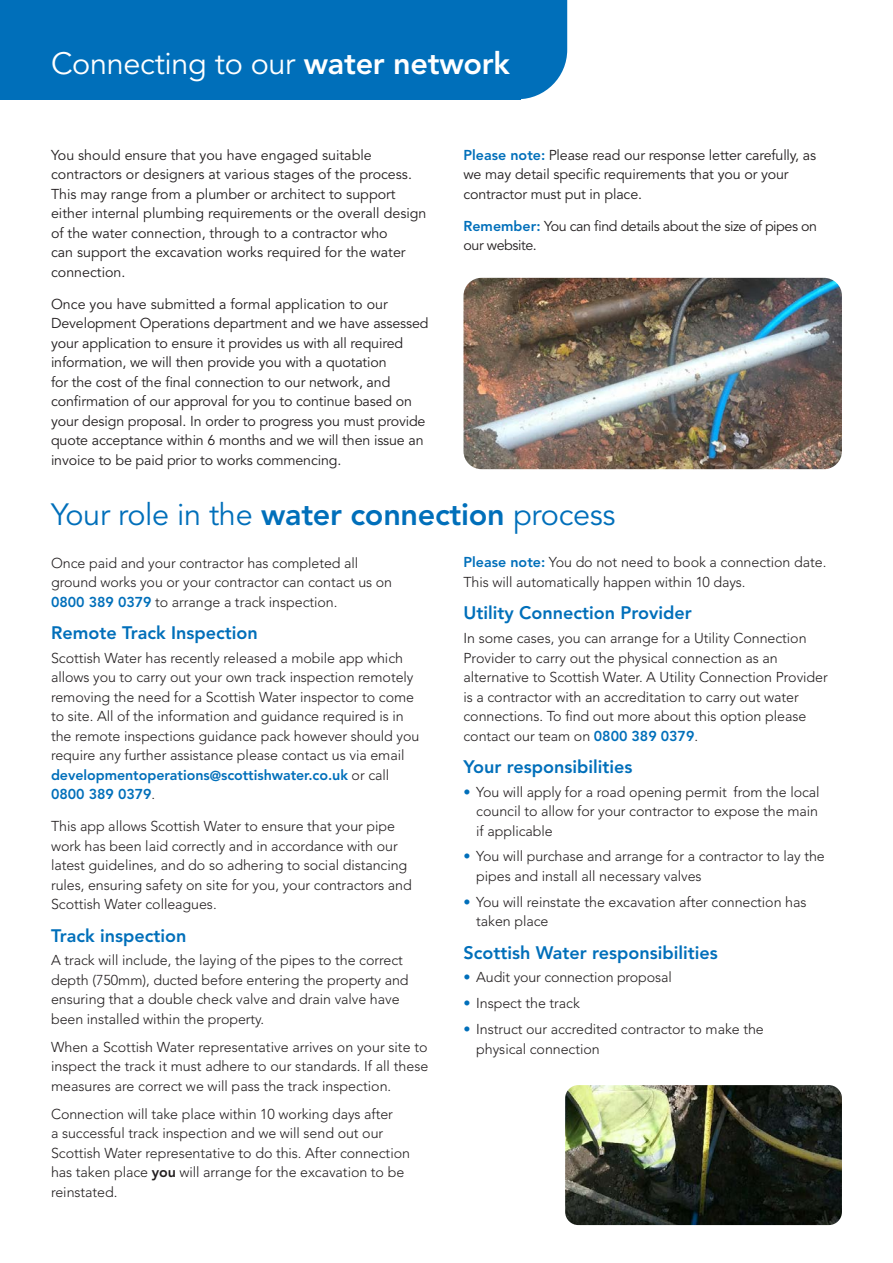
<style>
.page{position:relative;width:893px;height:1263px;background:#fff}
.page>*{position:absolute;margin:0;border:0;box-sizing:border-box;transform-origin:0 0}
.t1{font:30.6px "Avenir";letter-spacing:-.01em;color:#006fba}
.t2{font:30.6px "Avenir";letter-spacing:-.01em;color:#fff}
.Body_Copy{font:800 18px "Avenir";color:#006fba}
.Body_Copy-2{font:300 14.25px/19.5px "Avenir";letter-spacing:-.005em;color:#231f20}
.t3{font:14.25px/19.5px "Avenir";letter-spacing:-.01em;color:#231f20}
.t4{font:14.25px/19.5px "Avenir";letter-spacing:-.03em;color:#231f20}
.s1{font-weight:800}
.s2{font-weight:800;color:#006fba}
.s3{color:#006fba}
</style>
<div class="page">
<img style="left:463px;top:278px;width:379px;height:191px">
<img style="left:565px;top:1085px;width:277px;height:140px">
<div style="left:0;top:0;width:521px;height:99px;background:#006fba"></div>
<svg style="left:521px;top:0;width:46px;height:99px;background:#1c7ec1"></svg>
<p class="t2" style="left:51px;top:46px;width:460px">Connecting to our <span class="s1">water network</span></p>
<p class="t3" style="left:51px;top:145px;width:377px">You should ensure that you have engaged suitable contractors or designers at various stages of the process.<br>This may range from a plumber or architect to support either internal plumbing requirements or the overall design of the water connection, through to a contractor who<br>can support the excavation works required for the water connection.</p>
<p class="t3" style="left:51px;top:295px;width:379px">Once you have submitted a formal application to our Development Operations department and we have assessed your application to ensure it provides us with all required information, we will then provide you with a quotation<br>for the cost of the final connection to our network, and confirmation of our approval for you to continue based on your design proposal. In order to progress you must provide quote acceptance within 6 months and we will then issue an invoice to be paid prior to works commencing.</p>
<p class="t3" style="left:463px;top:145px;width:354px"><span class="s2">Please note:</span> Please read our response letter carefully, as we may detail specific requirements that you or your contractor must put in place.</p>
<p class="t4" style="left:463px;top:217px;width:355px"><span class="s2">Remember:</span> You can find details about the size of pipes on our website.</p>
<p class="t1" style="left:51px;top:497px;width:566px">Your role in the <span class="s1">water connection</span> process</p>
<p class="Body_Copy-2" style="left:51px;top:553px;width:343px">Once paid and your contractor has completed all ground works you or your contractor can contact us on<br><span class="s2">0800 389 0379</span> to arrange a track inspection.</p>
<p class="Body_Copy" style="left:51px;top:622px;width:208px">Remote Track Inspection</p>
<p class="Body_Copy-2" style="left:51px;top:648px;width:370px">Scottish Water has recently released a mobile app which allows you to carry out your own track inspection remotely removing the need for a Scottish Water inspector to come to site. All of the information and guidance required is in the remote inspections guidance pack however should you require any further assistance please contact us via email <span class="s2">developmentoperations@scottishwater.co.uk</span> or call <span class="s2">0800 389 0379</span>.</p>
<p class="Body_Copy-2" style="left:51px;top:817px;width:362px">This app allows Scottish Water to ensure that your pipe work has been laid correctly and in accordance with our latest guidelines, and do so adhering to social distancing rules, ensuring safety on site for you, your contractors and Scottish Water colleagues.</p>
<p class="Body_Copy" style="left:51px;top:925px;width:137px">Track inspection</p>
<p class="Body_Copy-2" style="left:51px;top:951px;width:359px">A track will include, the laying of the pipes to the correct depth (750mm), ducted before entering the property and ensuring that a double check valve and drain valve have been installed within the property.</p>
<p class="Body_Copy-2" style="left:51px;top:1037px;width:379px;text-align:justify">When a Scottish Water representative arrives on your site to inspect the track it must adhere to our standards. If all these measures are correct we will pass the track inspection.</p>
<p class="Body_Copy-2" style="left:51px;top:1104px;width:360px">Connection will take place within 10 working days after<br>a successful track inspection and we will send out our Scottish Water representative to do this. After connection has taken place <span class="s1">you</span> will arrange for the excavation to be reinstated.</p>
<p class="Body_Copy-2" style="left:463px;top:553px;width:364px"><span class="s2">Please note:</span> You do not need to book a connection date.<br>This will automatically happen within 10 days.</p>
<p class="Body_Copy" style="left:463px;top:602px;width:230px">Utility Connection Provider</p>
<p class="Body_Copy-2" style="left:463px;top:628px;width:366px">In some cases, you can arrange for a Utility Connection Provider to carry out the physical connection as an alternative to Scottish Water. A Utility Connection Provider is a contractor with an accreditation to carry out water connections. To find out more about this option please contact our team on <span class="s2">0800 389 0379</span>.</p>
<p class="Body_Copy" style="left:463px;top:756px;width:171px">Your responsibilities</p>
<p class="Body_Copy-2" style="left:476px;top:782px;width:345px;text-align:justify;text-indent:-13px"><span class="s3">•</span> You will apply for a road opening permit from the local council to allow for your contractor to expose the main if applicable</p>
<p class="Body_Copy-2" style="left:476px;top:847px;width:350px;text-indent:-13px"><span class="s3">•</span> You will purchase and arrange for a contractor to lay the pipes and install all necessary valves</p>
<p class="Body_Copy-2" style="left:476px;top:892px;width:332px;text-indent:-13px"><span class="s3">•</span> You will reinstate the excavation after connection has taken place</p>
<p class="Body_Copy" style="left:463px;top:942px;width:256px">Scottish Water responsibilities</p>
<p class="Body_Copy-2" style="left:463px;top:968px;width:210px"><span class="s3">•</span> Audit your connection proposal</p>
<p class="Body_Copy-2" style="left:463px;top:993px;width:118px"><span class="s3">•</span> Inspect the track</p>
<p class="Body_Copy-2" style="left:476px;top:1019px;width:289px;text-indent:-13px"><span class="s3">•</span> Instruct our accredited contractor to make the physical connection</p>
</div>
